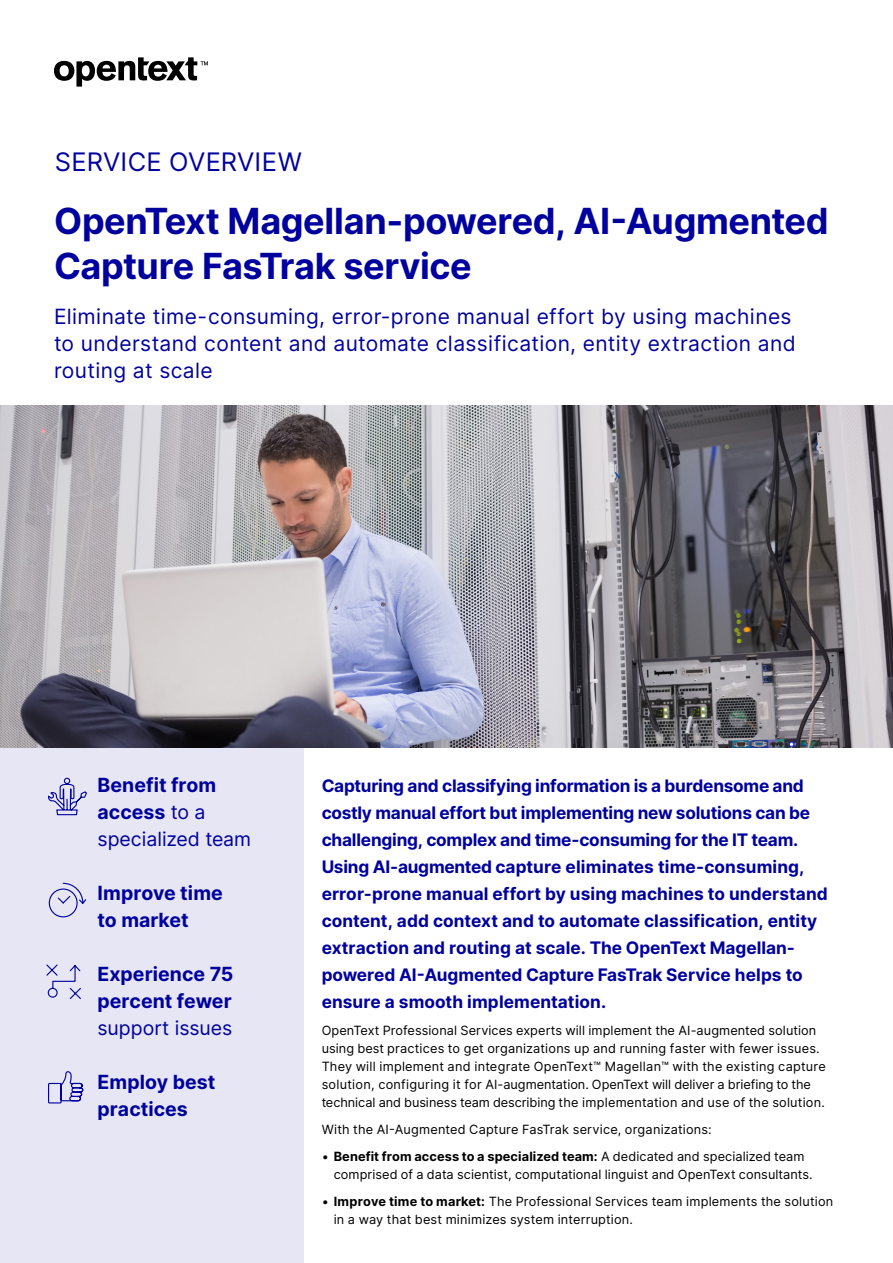
<style>
.page{position:relative;width:893px;height:1263px;background:#fff}
.page>*{position:absolute;margin:0;border:0;box-sizing:border-box;transform-origin:0 0}
.t1{font:700 36px/45px "Inter";letter-spacing:-.01em;color:#00009f}
.Document_type{font:25.5px "Inter";letter-spacing:.01em;color:#00009f}
.t2{font:21px/27px "Inter";letter-spacing:.02em;color:#00009f}
.Sidebar_Stat{font:700 19.5px/27px "Inter";color:#00009f}
.Sidebar_Stat-2{font:19.5px/27px "Inter";color:#00009f}
.Body{font:700 17.25px/27px "Inter";letter-spacing:-.005em;color:#00009f}
.Body-2{font:12.75px/18px "Inter";letter-spacing:.01em;color:#000}
.s1{font-weight:700}
.s2{font-weight:400}
</style>
<div class="page">
<svg style="left:54px;top:57px;width:154px;height:30px"></svg>
<div style="left:0;top:747px;width:304px;height:516px;background:#e6e6f5"></div>
<img style="left:0;top:405px;width:892px;height:342px">
<svg style="left:48px;top:1071px;width:36px;height:33px"></svg>
<svg style="left:46px;top:964px;width:35px;height:35px"></svg>
<svg style="left:48px;top:777px;width:39px;height:39px"></svg>
<svg style="left:48px;top:882px;width:39px;height:36px"></svg>
<p class="Document_type" style="left:55px;top:143px;width:248px">SERVICE OVERVIEW</p>
<h1 class="t1" style="left:54px;top:198px;width:776px">OpenText Magellan-powered, AI-Augmented<br>Capture FasTrak service</h1>
<h2 class="t2" style="left:54px;top:302px;width:743px">Eliminate time-consuming, error-prone manual effort by using machines to understand content and automate classification, entity extraction and routing at scale</h2>
<p class="Sidebar_Stat-2" style="left:98px;top:771px;width:155px"><span class="s1">Benefit from access</span> to a specialized team</p>
<p class="Sidebar_Stat" style="left:98px;top:879px;width:127px">Improve time to market</p>
<p class="Sidebar_Stat" style="left:98px;top:960px;width:137px;text-align:justify">Experience 75 percent fewer <span class="s2">support issues</span></p>
<p class="Sidebar_Stat" style="left:98px;top:1068px;width:119px">Employ best practices</p>
<p class="Body" style="left:322px;top:772px;width:508px">Capturing and classifying information is a burdensome and costly manual effort but implementing new solutions can be challenging, complex and time-consuming for the IT team.<br>Using AI-augmented capture eliminates time-consuming, error-prone manual effort by using machines to understand content, add context and to automate classification, entity extraction and routing at scale. The OpenText Magellan&shy;powered AI-Augmented Capture FasTrak Service helps to ensure a smooth implementation.</p>
<p class="Body-2" style="left:322px;top:1021px;width:506px">OpenText Professional Services experts will implement the AI-augmented solution using best practices to get organizations up and running faster with fewer issues.<br>They will implement and integrate OpenText™ Magellan™ with the existing capture solution, configuring it for AI-augmentation. OpenText will deliver a briefing to the technical and business team describing the implementation and use of the solution.</p>
<p class="Body-2" style="left:322px;top:1120px;width:392px">With the AI-Augmented Capture FasTrak service, organizations:</p>
<p class="Body-2" style="left:334px;top:1147px;width:481px;text-indent:-12px">• <span class="s1">Benefit from access to a specialized team:</span> A dedicated and specialized team comprised of a data scientist, computational linguist and OpenText consultants.</p>
<p class="Body-2" style="left:334px;top:1192px;width:501px;text-indent:-12px">• <span class="s1">Improve time to market:</span> The Professional Services team implements the solution in a way that best minimizes system interruption.</p>
</div>
